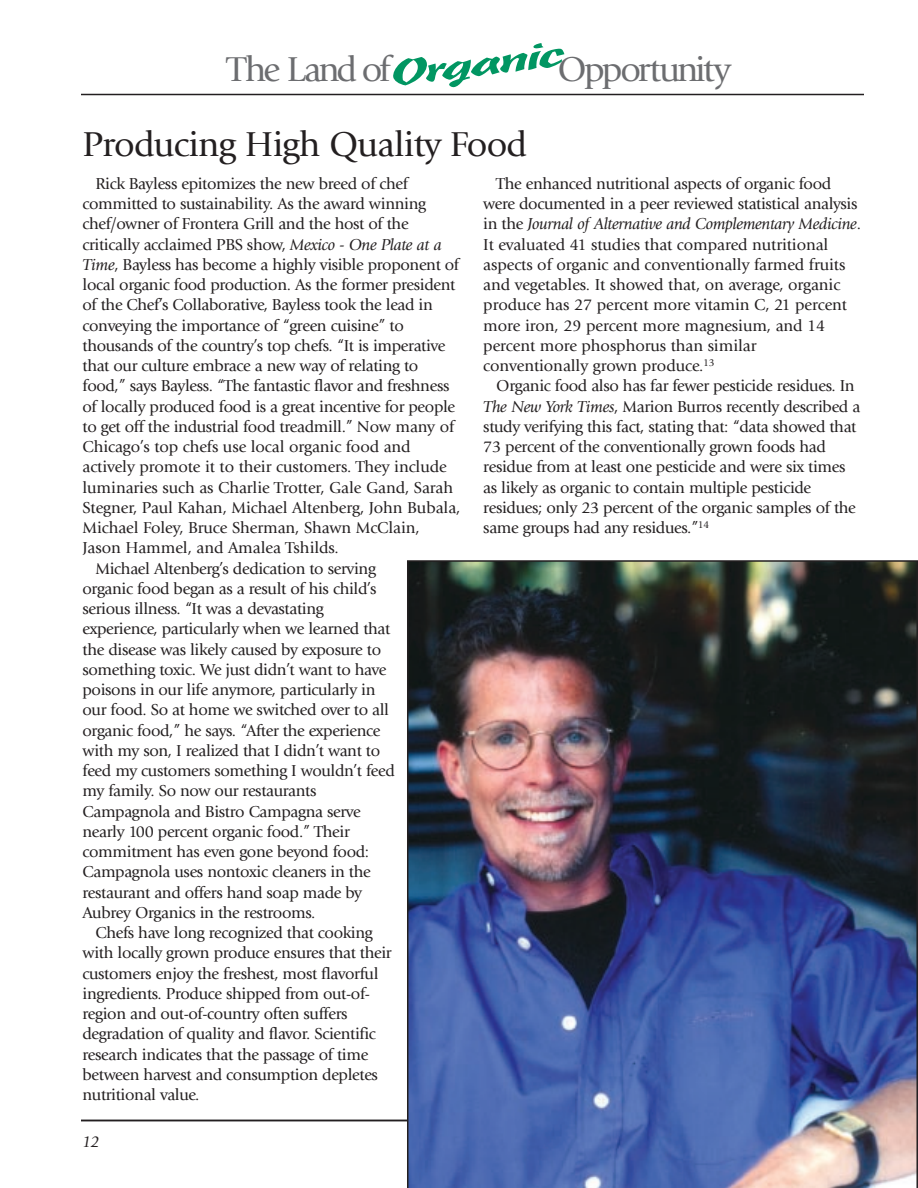
<style>
.page{position:relative;width:918px;height:1188px;background:#fff}
.page>*{position:absolute;margin:0;border:0;box-sizing:border-box;transform-origin:0 0}
.t1{font:36px "Giovanni";letter-spacing:-.02em;color:#231f20}
.t2{font:36px "Giovanni";letter-spacing:-.085em;color:#6c6d70}
.t3{font:36px "Freehand 471 BT";color:#019662;scale:1.75 1}
.t4{font:16.5px/20.2px "Giovanni";letter-spacing:-.02em;color:#231f20}
.t5{font:italic 16.5px "Giovanni";color:#231f20}
.s1{font-style:italic}
</style>
<div class="page">
<hr style="left:81px;top:94px;width:783px;height:1px;background:#231f20">
<hr style="left:81px;top:1120px;width:783px;height:1px;background:#231f20">
<img style="left:407px;top:560px;width:511px;height:628px">
<h1 class="t3" style="left:389px;top:59px;width:103px;rotate:-7deg">Organic</h1>
<h1 class="t2" style="left:227px;top:55px;width:165px">The Land of</h1>
<h1 class="t2" style="left:558px;top:55px;width:175px">Opportunity</h1>
<h1 class="t1" style="left:82px;top:130px;width:446px">Producing High Quality Food</h1>
<p class="t4" style="left:95px;top:175px;width:314px">Rick Bayless epitomizes the new breed of chef</p>
<p class="t4" style="left:82px;top:195px;width:345px">committed to sustainability. As the award winning</p>
<p class="t4" style="left:82px;top:215px;width:328px">chef/owner of Frontera Grill and the host of the</p>
<p class="t4" style="left:82px;top:236px;width:361px">critically acclaimed PBS show, <span class="s1">Mexico - One Plate at a</span></p>
<p class="t4" style="left:82px;top:256px;width:378px"><span class="s1">Time</span>, Bayless has become a highly visible proponent of</p>
<p class="t4" style="left:82px;top:276px;width:375px">local organic food production. As the former president</p>
<p class="t4" style="left:82px;top:296px;width:352px">of the Chef’s Collaborative, Bayless took the lead in</p>
<p class="t4" style="left:82px;top:317px;width:323px">conveying the importance of “green cuisine” to</p>
<p class="t4" style="left:82px;top:337px;width:365px">thousands of the country’s top chefs. “It is imperative</p>
<p class="t4" style="left:82px;top:357px;width:337px">that our culture embrace a new way of relating to</p>
<p class="t4" style="left:82px;top:377px;width:368px">food,” says Bayless. “The fantastic flavor and freshness</p>
<p class="t4" style="left:82px;top:398px;width:374px">of locally produced food is a great incentive for people</p>
<p class="t4" style="left:82px;top:418px;width:373px">to get off the industrial food treadmill.” Now many of</p>
<p class="t4" style="left:82px;top:438px;width:330px">Chicago’s top chefs use local organic food and</p>
<p class="t4" style="left:82px;top:458px;width:366px">actively promote it to their customers. They include</p>
<p class="t4" style="left:82px;top:479px;width:372px">luminaries such as Charlie Trotter, Gale Gand, Sarah</p>
<p class="t4" style="left:82px;top:499px;width:379px">Stegner, Paul Kahan, Michael Altenberg, John Bubala,</p>
<p class="t4" style="left:82px;top:519px;width:339px">Michael Foley, Bruce Sherman, Shawn McClain,</p>
<p class="t4" style="left:82px;top:539px;width:258px">Jason Hammel, and Amalea Tshilds.</p>
<p class="t4" style="left:95px;top:560px;width:282px">Michael Altenberg’s dedication to serving</p>
<p class="t4" style="left:82px;top:580px;width:296px">organic food began as a result of his child’s</p>
<p class="t4" style="left:82px;top:600px;width:243px">serious illness. “It was a devastating</p>
<p class="t4" style="left:82px;top:620px;width:309px">experience, particularly when we learned that</p>
<p class="t4" style="left:82px;top:641px;width:300px">the disease was likely caused by exposure to</p>
<p class="t4" style="left:82px;top:661px;width:305px">something toxic. We just didn’t want to have</p>
<p class="t4" style="left:82px;top:681px;width:295px">poisons in our life anymore, particularly in</p>
<p class="t4" style="left:82px;top:701px;width:308px">our food. So at home we switched over to all</p>
<p class="t4" style="left:82px;top:722px;width:300px">organic food,” he says. “After the experience</p>
<p class="t4" style="left:82px;top:742px;width:299px">with my son, I realized that I didn’t want to</p>
<p class="t4" style="left:82px;top:762px;width:314px">feed my customers something I wouldn’t feed</p>
<p class="t4" style="left:82px;top:782px;width:236px">my family. So now our restaurants</p>
<p class="t4" style="left:82px;top:803px;width:280px">Campagnola and Bistro Campagna serve</p>
<p class="t4" style="left:82px;top:823px;width:269px">nearly 100 percent organic food.” Their</p>
<p class="t4" style="left:82px;top:843px;width:288px">commitment has even gone beyond food:</p>
<p class="t4" style="left:82px;top:863px;width:290px">Campagnola uses nontoxic cleaners in the</p>
<p class="t4" style="left:82px;top:884px;width:281px">restaurant and offers hand soap made by</p>
<p class="t4" style="left:82px;top:904px;width:235px">Aubrey Organics in the restrooms.</p>
<p class="t4" style="left:95px;top:924px;width:279px">Chefs have long recognized that cooking</p>
<p class="t4" style="left:82px;top:944px;width:311px">with locally grown produce ensures that their</p>
<p class="t4" style="left:82px;top:965px;width:298px">customers enjoy the freshest, most flavorful</p>
<p class="t4" style="left:82px;top:985px;width:289px">ingredients. Produce shipped from out-of-</p>
<p class="t4" style="left:82px;top:1005px;width:267px">region and out-of-country often suffers</p>
<p class="t4" style="left:82px;top:1025px;width:295px">degradation of quality and flavor. Scientific</p>
<p class="t4" style="left:82px;top:1046px;width:287px">research indicates that the passage of time</p>
<p class="t4" style="left:82px;top:1066px;width:297px">between harvest and consumption depletes</p>
<p class="t4" style="left:82px;top:1086px;width:119px">nutritional value.</p>
<p class="t5" style="left:82px;top:1136px;width:19px">12</p>
<p class="t4" style="left:483px;top:175px;width:379px;text-indent:13px">The enhanced nutritional aspects of organic food were documented in a peer reviewed statistical analysis in the <span class="s1">Journal of Alternative and Complementary Medicine</span>.<br>It evaluated 41 studies that compared nutritional aspects of organic and conventionally farmed fruits and vegetables. It showed that, on average, organic produce has 27 percent more vitamin C, 21 percent more iron, 29 percent more magnesium, and 14 percent more phosphorus than similar conventionally grown produce.<sup>13</sup></p>
<p class="t4" style="left:483px;top:377px;width:379px;text-indent:13px">Organic food also has far fewer pesticide residues. In <span class="s1">The New York Times</span>, Marion Burros recently described a study verifying this fact, stating that: “data showed that 73 percent of the conventionally grown foods had residue from at least one pesticide and were six times as likely as organic to contain multiple pesticide residues; only 23 percent of the organic samples of the same groups had any residues.”<sup>14</sup></p>
</div>
